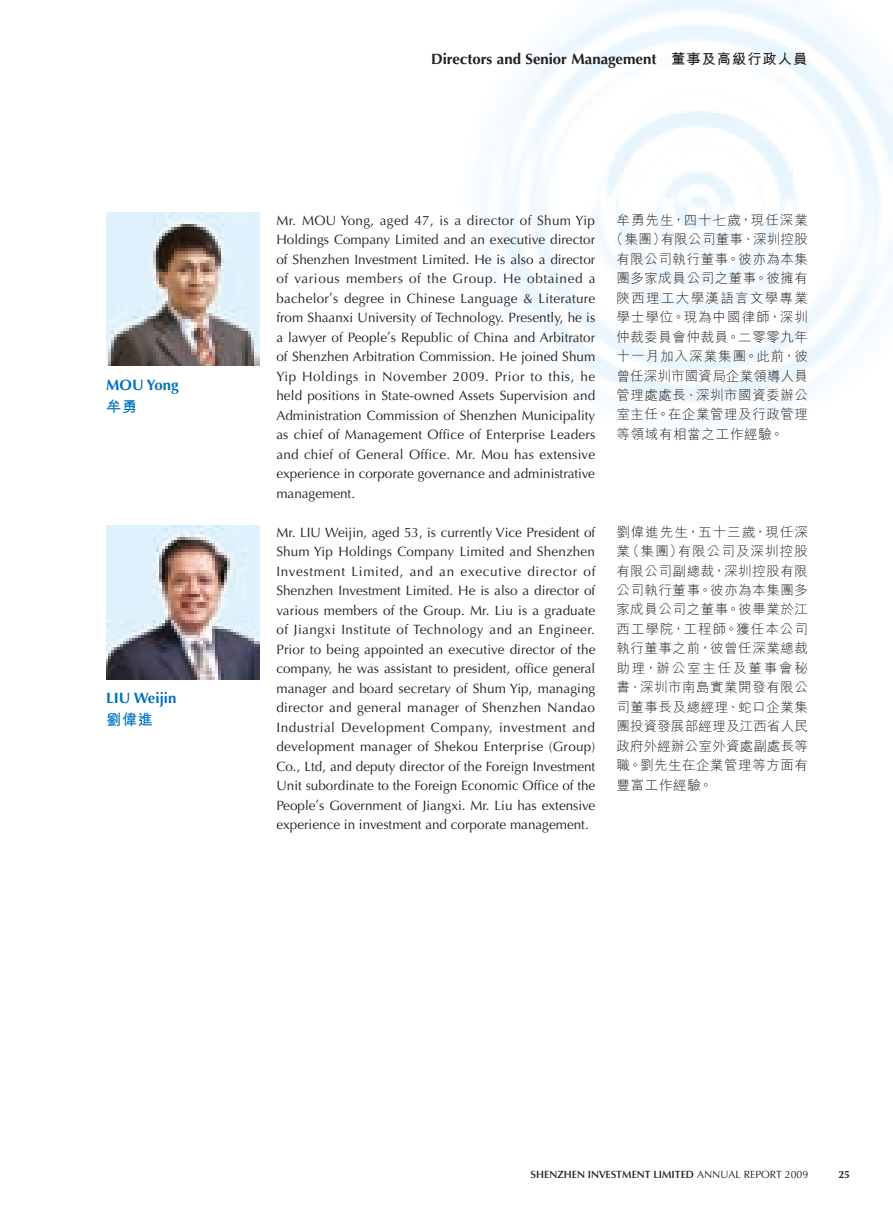
<style>
.page{position:relative;width:893px;height:1212px;background:#fff}
.page>*{position:absolute;margin:0;border:0;box-sizing:border-box;transform-origin:0 0}
.t1{font:700 15px "Optima LT Std";color:#231f20}
.t2{font:700 15px "Optima LT Std";color:#0072bc}
.t3{font:700 15px "M Hei HK";color:#0072bc}
.t4{font:13.5px/19.5px "Optima LT Std";color:#231f20;text-align:justify}
.t5{font:300 13.5px/19.5px "M Hei HK";letter-spacing:.04em;color:#231f20;text-align:justify}
.t6{font:300 13.5px "M Hei HK";letter-spacing:.075em;color:#231f20}
.t7{font:300 13.5px "M Hei HK";letter-spacing:.02em;color:#231f20}
.t8{font:300 13.5px "M Hei HK";letter-spacing:.015em;color:#231f20}
.t9{font:300 13.5px "M Hei HK";letter-spacing:.1em;color:#231f20}
.t10{font:600 10.5px "Optima LT Std";color:#231f20}
.t11{font:700 10.5px "Optima LT Std";color:#231f20}
.s1{font-family:"M Hei HK";font-size:14.25px}
.s2{font-weight:400}
</style>
<div class="page">
<img style="left:106px;top:213px;width:153px;height:153px">
<img style="left:106px;top:526px;width:153px;height:153px">
<p class="t2" style="left:106px;top:376px;width:74px">MOU Yong</p>
<p class="t3" style="left:106px;top:396px;width:32px">牟勇</p>
<p class="t2" style="left:106px;top:689px;width:72px">LIU Weijin</p>
<p class="t3" style="left:106px;top:709px;width:48px">劉偉進</p>
<p class="t1" style="left:431px;top:50px;width:378px">Directors and Senior Management <span class="s1">董事及高級行政人員</span></p>
<p class="t4" style="left:276px;top:211px;width:321px">Mr. MOU Yong, aged 47, is a director of Shum Yip Holdings Company Limited and an executive director of Shenzhen Investment Limited. He is also a director of various members of the Group. He obtained a bachelor’s degree in Chinese Language &amp; Literature from Shaanxi University of Technology. Presently, he is a lawyer of People’s Republic of China and Arbitrator of Shenzhen Arbitration Commission. He joined Shum Yip Holdings in November 2009. Prior to this, he held positions in State-owned Assets Supervision and Administration Commission of Shenzhen Municipality as chief of Management Office of Enterprise Leaders and chief of General Office. Mr. Mou has extensive experience in corporate governance and administrative management.</p>
<p class="t4" style="left:276px;top:522px;width:321px">Mr. LIU Weijin, aged 53, is currently Vice President of Shum Yip Holdings Company Limited and Shenzhen Investment Limited, and an executive director of Shenzhen Investment Limited. He is also a director of various members of the Group. Mr. Liu is a graduate of Jiangxi Institute of Technology and an Engineer.<br>Prior to being appointed an executive director of the company, he was assistant to president, office general manager and board secretary of Shum Yip, managing director and general manager of Shenzhen Nandao Industrial Development Company, investment and development manager of Shekou Enterprise (Group)<br>Co., Ltd, and deputy director of the Foreign Investment Unit subordinate to the Foreign Economic Office of the People’s Government of Jiangxi. Mr. Liu has extensive experience in investment and corporate management.</p>
<p class="t6" style="left:617px;top:213px;width:193px">牟勇先生，四十七歲，現任深業</p>
<p class="t7" style="left:610px;top:232px;width:200px">（集團）有限公司董事、深圳控股</p>
<p class="t5" style="left:617px;top:249px;width:193px">有限公司執行董事。彼亦為本集</p>
<p class="t5" style="left:617px;top:268px;width:193px">團多家成員公司之董事。彼擁有</p>
<p class="t9" style="left:617px;top:291px;width:193px">陝西理工大學漢語言文學專業</p>
<p class="t6" style="left:617px;top:310px;width:193px">學士學位。現為中國律師，深圳</p>
<p class="t5" style="left:617px;top:327px;width:193px">仲裁委員會仲裁員。二零零九年</p>
<p class="t6" style="left:617px;top:349px;width:193px">十一月加入深業集團。此前，彼</p>
<p class="t8" style="left:617px;top:369px;width:193px">曾任深圳市國資局企業領導人員</p>
<p class="t5" style="left:617px;top:385px;width:193px">管理處處長、深圳市國資委辦公</p>
<p class="t5" style="left:617px;top:405px;width:193px">室主任。在企業管理及行政管理</p>
<p class="t5" style="left:617px;top:424px;width:169px">等領域有相當之工作經驗。</p>
<p class="t5" style="left:617px;top:522px;width:193px">劉偉進先生，五十三歲，現任深業（集團）有限公司及深圳控股有限公司副總裁，深圳控股有限公司執行董事。彼亦為本集團多家成員公司之董事。彼畢業於江西工學院，工程師。獲任本公司執行董事之前，彼曾任深業總裁助理，辦公室主任及董事會秘書、深圳市南島實業開發有限公司董事長及總經理、蛇口企業集團投資發展部經理及江西省人民政府外經辦公室外資處副處長等職。劉先生在企業管理等方面有豐富工作經驗。</p>
<p class="t10" style="left:531px;top:1168px;width:279px">SHENZHEN INVESTMENT LIMITED <span class="s2">ANNUAL REPORT 2009</span></p>
<p class="t11" style="left:838px;top:1168px;width:13px">25</p>
</div>
